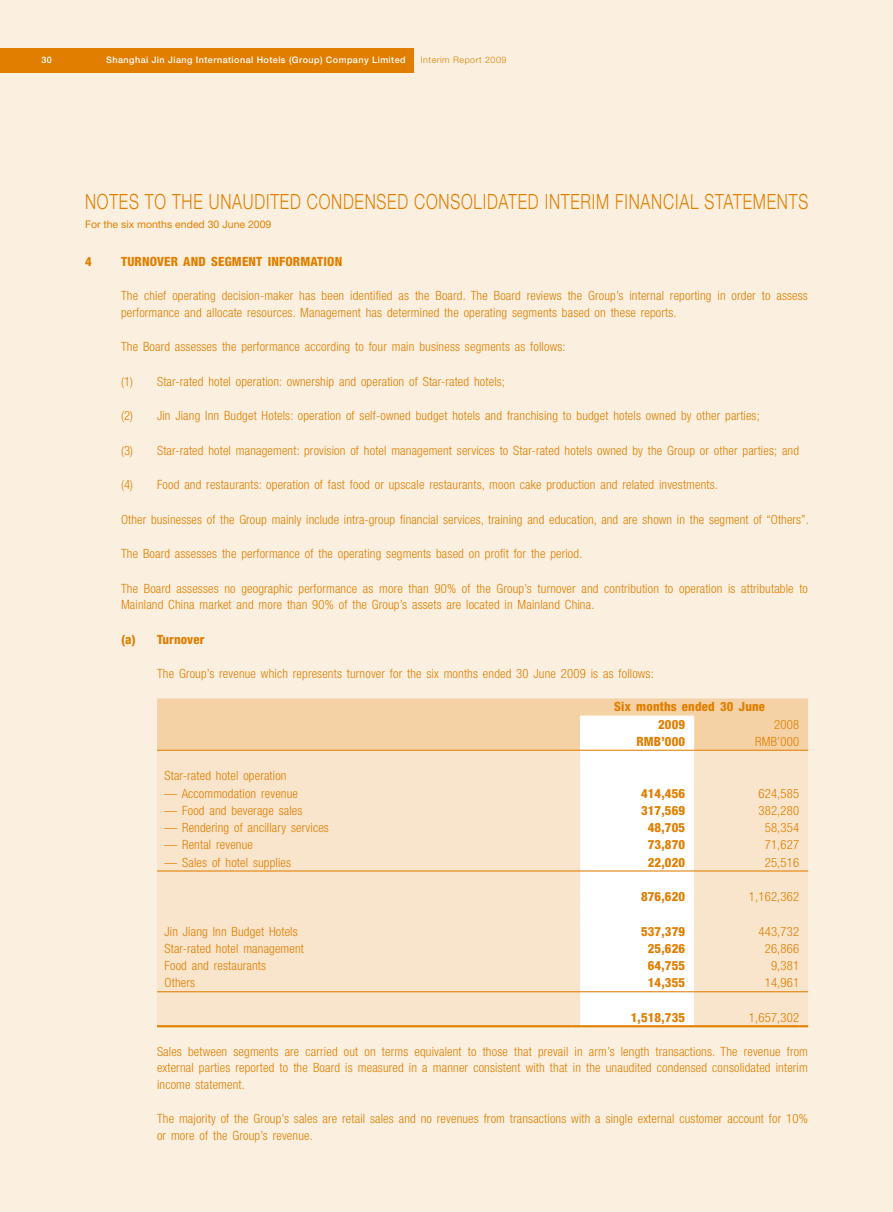
<style>
.page{position:relative;width:893px;height:1212px;background:#fbf0e0}
.page>*{position:absolute;margin:0;border:0;box-sizing:border-box;transform-origin:0 0}
.t1{font:300 21px "Helvetica Neue LT Std";letter-spacing:.05em;color:#e17e00;scale:.75 1}
.t2{font:300 condensed 12.75px/16.5px "Helvetica Neue LT Std";letter-spacing:.01em;color:#e17e00}
.t3{font:800 condensed 12.75px/17.2px "Helvetica Neue LT Std";letter-spacing:.015em;color:#e17e00}
.t4{font:10.5px "Helvetica Neue LT Std";color:#e17e00}
.t5{font:500 9px "Helvetica Neue LT Std";letter-spacing:.05em;color:#fff}
.t6{font:300 9px "Helvetica Neue LT Std";letter-spacing:.05em;color:#e17e00}
</style>
<div class="page">
<div style="left:0;top:48px;width:414px;height:24px;background:#e17e00"></div>
<svg style="left:157px;top:698px;width:651px;height:329px;background:#f9e5cb"></svg>
<p class="t5" style="left:41px;top:54px;width:12px">30</p>
<p class="t5" style="left:106px;top:54px;width:301px">Shanghai Jin Jiang International Hotels (Group) Company Limited</p>
<p class="t6" style="left:421px;top:54px;width:87px">Interim Report 2009</p>
<h1 class="t1" style="left:85px;top:189px;width:966px">NOTES TO THE UNAUDITED CONDENSED CONSOLIDATED INTERIM FINANCIAL STATEMENTS</h1>
<p class="t4" style="left:85px;top:218px;width:188px">For the six months ended 30 June 2009</p>
<p class="t3" style="left:85px;top:252px;width:8px">4</p>
<p class="t3" style="left:121px;top:252px;width:99px">TURNOVER AND SEGME</p>
<p class="t3" style="left:249px;top:252px;width:45px">NT INFORMATIO</p>
<p class="t3" style="left:335px;top:252px;width:9px">N</p>
<p class="t2" style="left:121px;top:287px;width:688px">The chief operating decision-maker has been identified as the Board. The Board reviews the Group’s internal reporting in order to assess performance and allocate resources. Management has determined the operating segments based on these reports.</p>
<p class="t2" style="left:121px;top:338px;width:446px">The Board assesses the performance according to four main business segments as follows:</p>
<p class="t2" style="left:121px;top:373px;width:385px">(1) Star-rated hotel operation: ownership and operation of Star-rated hotels;</p>
<p class="t2" style="left:121px;top:407px;width:640px">(2) Jin Jiang Inn Budget Hotels: operation of self-owned budget hotels and franchising to budget hotels owned by other parties;</p>
<p class="t2" style="left:121px;top:442px;width:680px">(3) Star-rated hotel management: provision of hotel management services to Star-rated hotels owned by the Group or other parties; and</p>
<p class="t2" style="left:121px;top:476px;width:598px">(4) Food and restaurants: operation of fast food or upscale restaurants, moon cake production and related investments.</p>
<p class="t2" style="left:121px;top:511px;width:689px">Other businesses of the Group mainly include intra-group financial services, training and education, and are shown in the segment of “Others”.</p>
<p class="t2" style="left:121px;top:545px;width:463px">The Board assesses the performance of the operating segments based on profit for the period.</p>
<p class="t2" style="left:121px;top:580px;width:688px">The Board assesses no geographic performance as more than 90% of the Group’s turnover and contribution to operation is attributable to<br>Mainland China market and more than 90% of the Group’s assets are located in Mainland China.</p>
<p class="t3" style="left:121px;top:630px;width:85px">(A) TURNOVER</p>
<p class="t2" style="left:157px;top:665px;width:498px">The Group’s revenue which represents turnover for the six months ended 30 June 2009 is as follows:</p>
<p class="t3" style="left:658px;top:698px;width:108px;text-indent:-44px">SIX MONTHS ENDED 30 JUNE<br>2009</p>
<p class="t2" style="left:774px;top:716px;width:26px">2008</p>
<p class="t3" style="left:636px;top:732px;width:50px">RMB’000</p>
<p class="t2" style="left:755px;top:733px;width:45px">RMB’000</p>
<p class="t2" style="left:165px;top:767px;width:124px">Star-rated hotel operation</p>
<p class="t2" style="left:165px;top:785px;width:135px">— Accommodation revenue</p>
<p class="t3" style="left:641px;top:784px;width:46px">414,456</p>
<p class="t2" style="left:758px;top:785px;width:42px">624,585</p>
<p class="t2" style="left:165px;top:802px;width:139px">— Food and beverage sales</p>
<p class="t3" style="left:641px;top:801px;width:46px">317,569</p>
<p class="t2" style="left:758px;top:802px;width:42px">382,280</p>
<p class="t2" style="left:165px;top:819px;width:166px">— Rendering of ancillary services</p>
<p class="t3" style="left:648px;top:819px;width:39px">48,705</p>
<p class="t2" style="left:765px;top:819px;width:36px">58,354</p>
<p class="t2" style="left:165px;top:836px;width:90px">— Rental revenue</p>
<p class="t3" style="left:648px;top:836px;width:39px">73,870</p>
<p class="t2" style="left:765px;top:836px;width:36px">71,627</p>
<p class="t2" style="left:165px;top:854px;width:128px">— Sales of hotel supplies</p>
<p class="t3" style="left:648px;top:853px;width:39px">22,020</p>
<p class="t2" style="left:765px;top:854px;width:36px">25,516</p>
<p class="t3" style="left:641px;top:888px;width:46px">876,620</p>
<p class="t2" style="left:749px;top:888px;width:52px">1,162,362</p>
<p class="t2" style="left:165px;top:923px;width:135px">Jin Jiang Inn Budget Hotels</p>
<p class="t3" style="left:641px;top:922px;width:46px">537,379</p>
<p class="t2" style="left:758px;top:923px;width:42px">443,732</p>
<p class="t2" style="left:165px;top:940px;width:141px">Star-rated hotel management</p>
<p class="t3" style="left:648px;top:939px;width:39px">25,626</p>
<p class="t2" style="left:765px;top:940px;width:36px">26,866</p>
<p class="t2" style="left:165px;top:957px;width:103px">Food and restaurants</p>
<p class="t3" style="left:648px;top:957px;width:39px">64,755</p>
<p class="t2" style="left:771px;top:957px;width:30px">9,381</p>
<p class="t2" style="left:165px;top:974px;width:32px">Others</p>
<p class="t3" style="left:648px;top:974px;width:39px">14,355</p>
<p class="t2" style="left:765px;top:974px;width:36px">14,961</p>
<p class="t3" style="left:631px;top:1008px;width:56px">1,518,735</p>
<p class="t2" style="left:749px;top:1009px;width:52px">1,657,302</p>
<p class="t2" style="left:157px;top:1043px;width:652px;text-align:justify">Sales between segments are carried out on terms equivalent to those that prevail in arm’s length transactions. The revenue from external parties reported to the Board is measured in a manner consistent with that in the unaudited condensed consolidated interim income statement.</p>
<p class="t2" style="left:157px;top:1110px;width:652px">The majority of the Group’s sales are retail sales and no revenues from transactions with a single external customer account for 10% or more of the Group’s revenue.</p>
</div>
